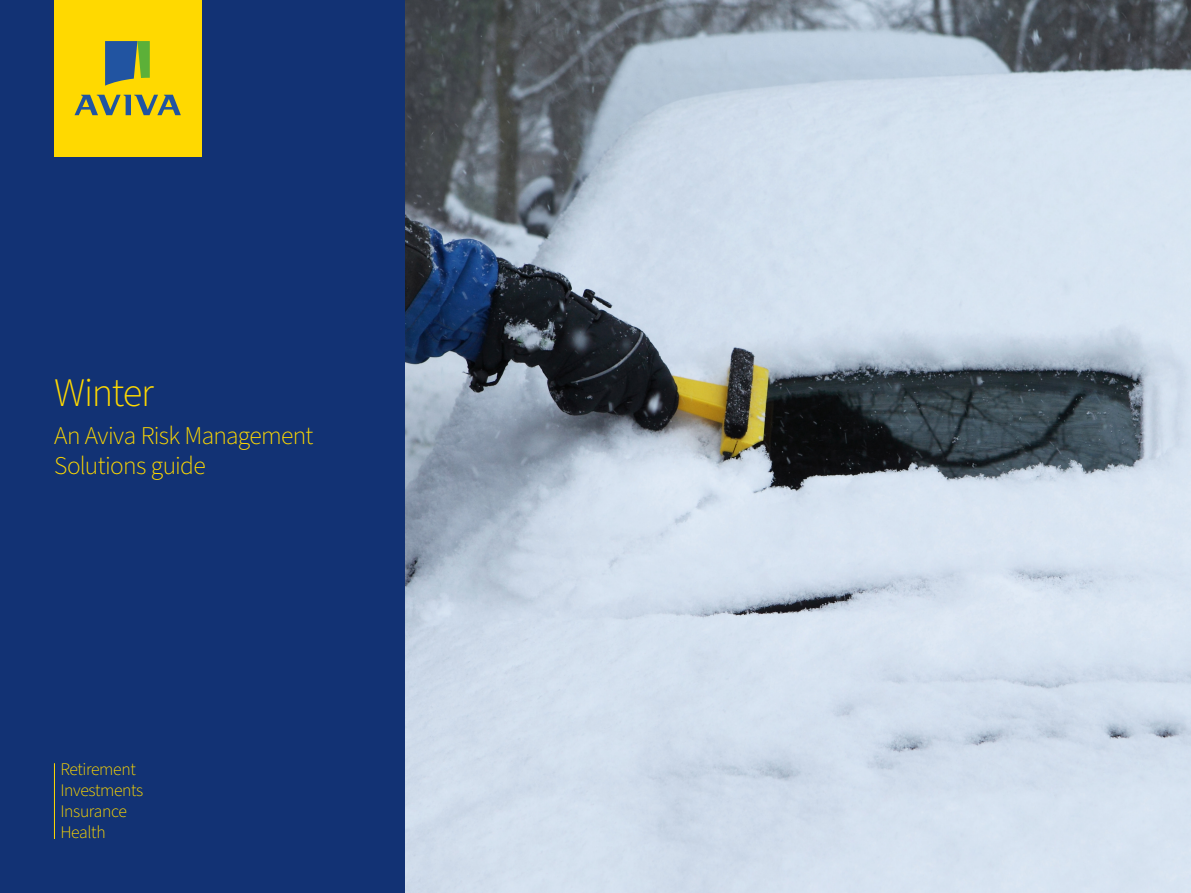
<style>
.page{position:relative;width:1191px;height:893px;background:#fff}
.page>*{position:absolute;margin:0;border:0;box-sizing:border-box;transform-origin:0 0}
.t1{font:300 40.5px "Source Sans Pro";letter-spacing:-.035em;color:#ffd900}
.t2{font:300 25.5px/30px "Source Sans Pro";letter-spacing:-.025em;color:#ffd900}
.t3{font:300 17.7px/21.1px "Source Sans Pro";letter-spacing:-.02em;color:#ffd900}
</style>
<div class="page">
<img style="left:404px;top:0;width:787px;height:893px">
<div style="left:0;top:0;width:404px;height:893px;background:#123274"></div>
<hr style="left:54px;top:763px;width:1px;height:76px;background:#ffd900">
<div style="left:54px;top:0;width:147px;height:156px;background:#ffd900"></div>
<svg style="left:105px;top:41px;width:45px;height:45px"></svg>
<svg style="left:74px;top:95px;width:107px;height:20px"></svg>
<h1 class="t1" style="left:54px;top:365px;width:102px">Winter</h1>
<h2 class="t2" style="left:54px;top:422px;width:261px">An Aviva Risk Management<br>Solutions guide</h2>
<p class="t3" style="left:60px;top:759px;width:84px">Retirement<br>Investments<br>Insurance<br>Health</p>
</div>
